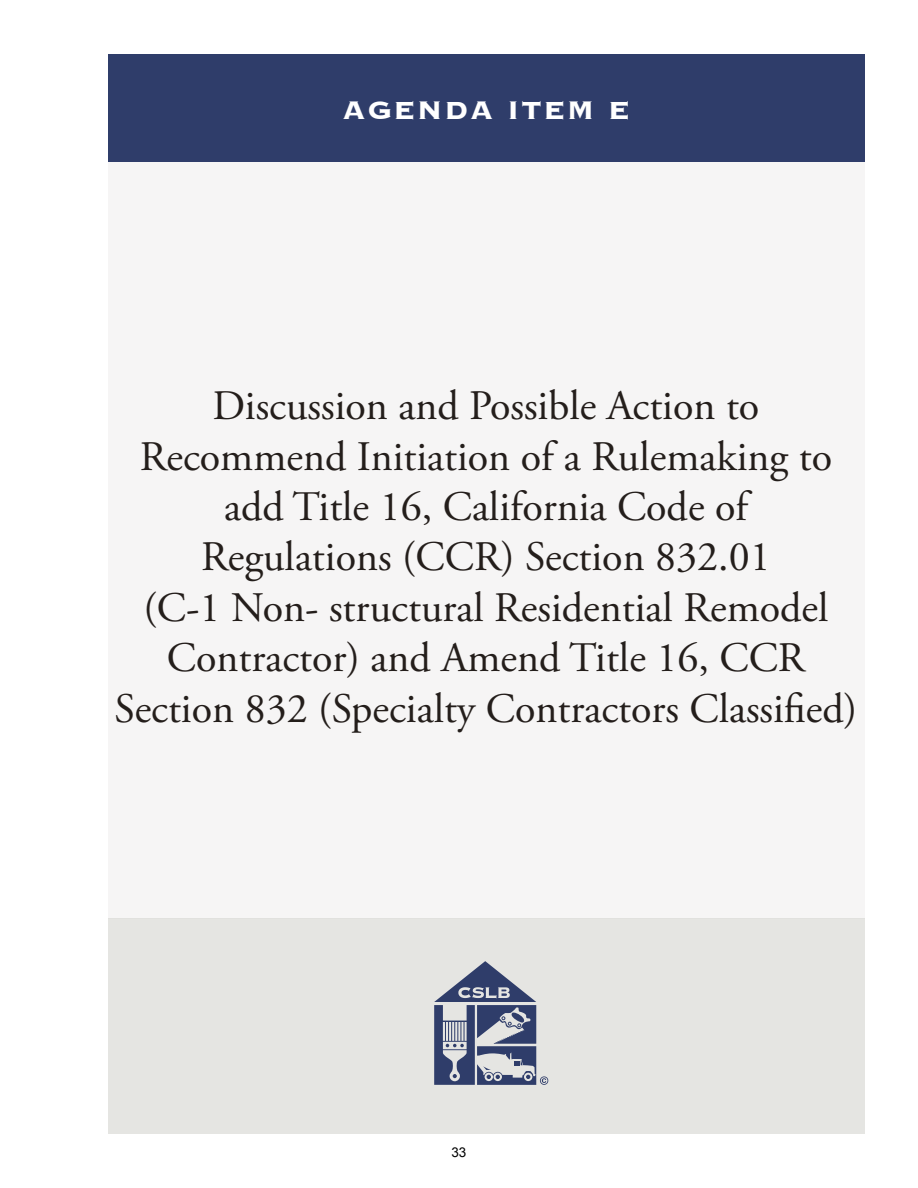
<style>
.page{position:relative;width:918px;height:1188px;background:#fff}
.page>*{position:absolute;margin:0;border:0;box-sizing:border-box;transform-origin:0 0}
.Headings{font:42px/50.4px "Adobe Garamond Pro";letter-spacing:-.005em;color:#241e1b;text-align:center}
.t1{font:700 33px "Copperplate";letter-spacing:.05em;color:#fff}
.t2{font:13.5px "Arial";color:#000}
</style>
<div class="page">
<div style="left:108px;top:162px;width:757px;height:756px;background:#f6f5f5"></div>
<div style="left:108px;top:54px;width:757px;height:108px;background:#2f3d6a"></div>
<div style="left:108px;top:918px;width:757px;height:216px;background:#e5e5e2"></div>
<svg style="left:434px;top:961px;width:114px;height:124px"></svg>
<p class="t1" style="left:342px;top:88px;width:289px">AGENDA ITEM E</p>
<p class="Headings" style="left:115px;top:382px;width:744px">Discussion and Possible Action to Recommend Initiation of a Rulemaking to add Title 16, California Code of<br>Regulations (CCR) Section 832.01<br>(C-1 Non- structural Residential Remodel Contractor) and Amend Title 16, CCR Section 832 (Specialty Contractors Classified)</p>
<p class="t2" style="left:451px;top:1143px;width:17px">33</p>
</div>
